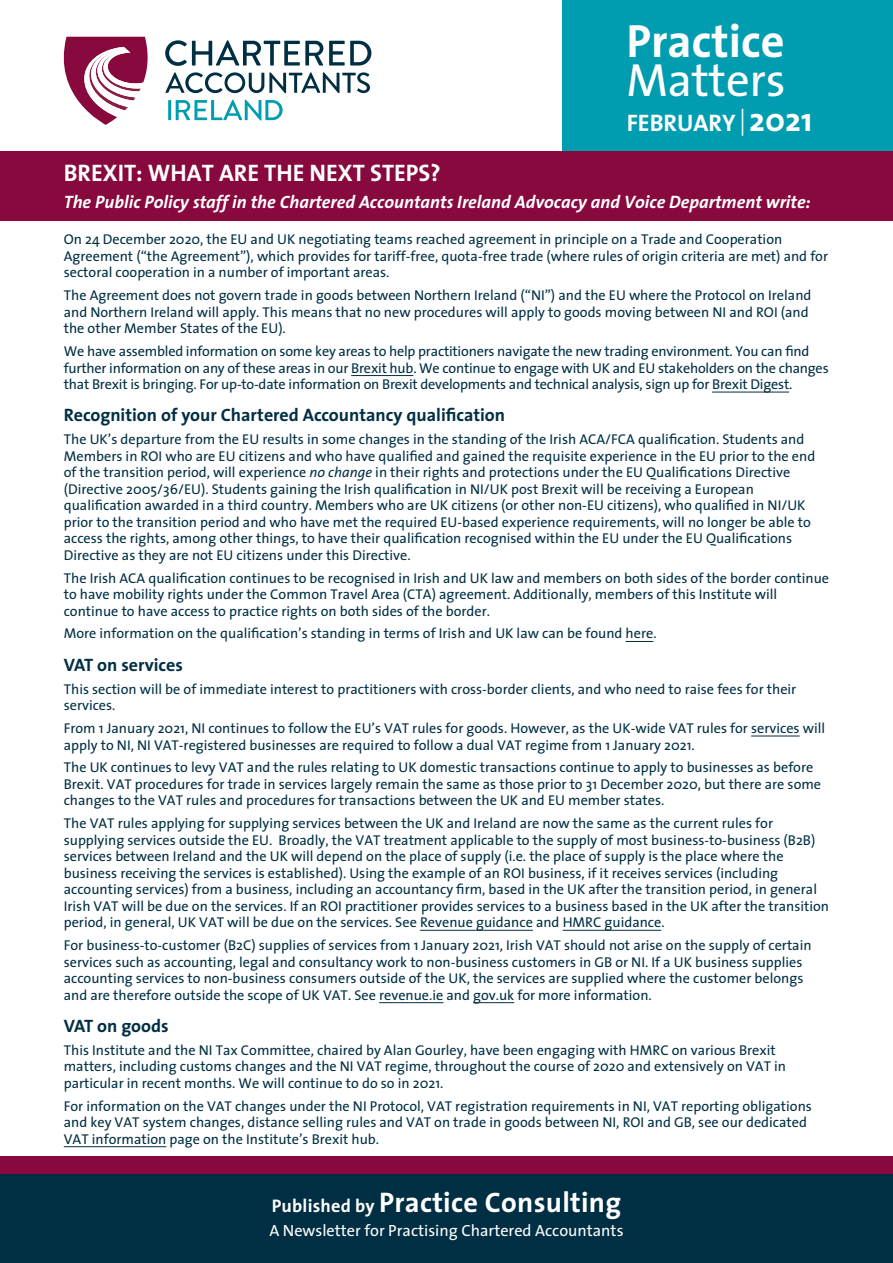
<style>
.page{position:relative;width:893px;height:1263px;background:#fff}
.page>*{position:absolute;margin:0;border:0;box-sizing:border-box;transform-origin:0 0}
.t1{font:700 46.8px "The Sans";color:#fff}
.t2{font:46.8px "The Sans";letter-spacing:-.005em;color:#fff}
.t3{font:700 28.35px "The Sans";letter-spacing:.01em;color:#fff}
.t4{font:700 24px "The Sans";color:#fff}
.t5{font:italic 700 18px "The Sans";color:#fff}
.t6{font:700 18px "The Sans";color:#002f43}
.t7{font:16.2px "The Sans";color:#fff}
.t8{font:14.25px/16.5px "The Sans";color:#002f43}
.s1{font-size:27px}
.s2{font-size:33px}
.s3{font-style:italic}
.s4{font-size:18.3px}
</style>
<div class="page">
<div style="left:562px;top:0;width:331px;height:174px;background:#009db1"></div>
<svg style="left:165px;top:40px;width:158px;height:26px"></svg>
<svg style="left:329px;top:41px;width:42px;height:25px"></svg>
<svg style="left:165px;top:72px;width:205px;height:21px"></svg>
<hr style="left:168px;top:100px;width:3px;height:20px;background:#009db1">
<svg style="left:176px;top:100px;width:107px;height:20px"></svg>
<svg style="left:64px;top:37px;width:84px;height:88px"></svg>
<div style="left:0;top:1156px;width:893px;height:107px;background:#002f43"></div>
<div style="left:0;top:1156px;width:893px;height:17px;background:#88093d"></div>
<hr style="left:351px;top:375px;width:62px;height:1px;background:#002f43">
<hr style="left:712px;top:392px;width:77px;height:1px;background:#002f43">
<svg style="left:626px;top:641px;width:27px;height:1px"></svg>
<hr style="left:751px;top:736px;width:49px;height:1px;background:#002f43">
<hr style="left:420px;top:930px;width:113px;height:1px;background:#002f43">
<hr style="left:563px;top:930px;width:98px;height:1px;background:#002f43">
<hr style="left:379px;top:1002px;width:64px;height:1px;background:#002f43">
<hr style="left:473px;top:1002px;width:41px;height:1px;background:#002f43">
<hr style="left:64px;top:1146px;width:102px;height:1px;background:#002f43">
<div style="left:0;top:151px;width:893px;height:70px;background:#88093d"></div>
<h1 class="t1" style="left:626px;top:2px;width:160px">Practice</h1>
<h1 class="t2" style="left:626px;top:42px;width:161px">Matters</h1>
<h3 class="t4" style="left:627px;top:102px;width:187px">FEBRUARY <span class="s1">|</span> <span class="s2">2021</span></h3>
<h3 class="t4" style="left:64px;top:153px;width:378px">BREXIT: WHAT ARE THE NEXT STEPS?</h3>
<p class="t5" style="left:64px;top:187px;width:748px">The Public Policy staff in the Chartered Accountants Ireland Advocacy and Voice Department write:</p>
<p class="t8" style="left:64px;top:231px;width:766px">On 24 December 2020, the EU and UK negotiating teams reached agreement in principle on a Trade and Cooperation<br>Agreement (“the Agreement”), which provides for tariff-free, quota-free trade (where rules of origin criteria are met) and for sectoral cooperation in a number of important areas.</p>
<p class="t8" style="left:64px;top:287px;width:749px">The Agreement does not govern trade in goods between Northern Ireland (“NI”) and the EU where the Protocol on Ireland and Northern Ireland will apply. This means that no new procedures will apply to goods moving between NI and ROI (and the other Member States of the EU).</p>
<p class="t8" style="left:64px;top:343px;width:766px">We have assembled information on some key areas to help practitioners navigate the new trading environment. You can find further information on any of these areas in our Brexit hub. We continue to engage with UK and EU stakeholders on the changes that Brexit is bringing. For up-to-date information on Brexit developments and technical analysis, sign up for Brexit Digest.</p>
<p class="t6" style="left:64px;top:400px;width:443px">Recognition of your Chartered Accountancy qualification</p>
<p class="t8" style="left:64px;top:431px;width:753px">The UK’s departure from the EU results in some changes in the standing of the Irish ACA/FCA qualification. Students and Members in ROI who are EU citizens and who have qualified and gained the requisite experience in the EU prior to the end of the transition period, will experience <span class="s3">no change</span> in their rights and protections under the EU Qualifications Directive (Directive 2005/36/EU). Students gaining the Irish qualification in NI/UK post Brexit will be receiving a European qualification awarded in a third country. Members who are UK citizens (or other non-EU citizens), who qualified in NI/UK prior to the transition period and who have met the required EU-based experience requirements, will no longer be able to access the rights, among other things, to have their qualification recognised within the EU under the EU Qualifications Directive as they are not EU citizens under this Directive.</p>
<p class="t8" style="left:64px;top:569px;width:767px">The Irish ACA qualification continues to be recognised in Irish and UK law and members on both sides of the border continue to have mobility rights under the Common Travel Area (CTA) agreement. Additionally, members of this Institute will continue to have access to practice rights on both sides of the border.</p>
<p class="t8" style="left:64px;top:625px;width:594px">More information on the qualification’s standing in terms of Irish and UK law can be found here.</p>
<p class="t6" style="left:64px;top:650px;width:121px">VAT on services</p>
<p class="t8" style="left:64px;top:680px;width:734px">This section will be of immediate interest to practitioners with cross-border clients, and who need to raise fees for their services.</p>
<p class="t8" style="left:64px;top:719px;width:763px">From 1 January 2021, NI continues to follow the EU’s VAT rules for goods. However, as the UK-wide VAT rules for services will apply to NI, NI VAT-registered businesses are required to follow a dual VAT regime from 1 January 2021.</p>
<p class="t8" style="left:64px;top:759px;width:759px">The UK continues to levy VAT and the rules relating to UK domestic transactions continue to apply to businesses as before<br>Brexit. VAT procedures for trade in services largely remain the same as those prior to 31 December 2020, but there are some changes to the VAT rules and procedures for transactions between the UK and EU member states.</p>
<p class="t8" style="left:64px;top:815px;width:767px">The VAT rules applying for supplying services between the UK and Ireland are now the same as the current rules for supplying services outside the EU. Broadly, the VAT treatment applicable to the supply of most business-to-business (B2B) services between Ireland and the UK will depend on the place of supply (i.e. the place of supply is the place where the business receiving the services is established). Using the example of an ROI business, if it receives services (including accounting services) from a business, including an accountancy firm, based in the UK after the transition period, in general Irish VAT will be due on the services. If an ROI practitioner provides services to a business based in the UK after the transition period, in general, UK VAT will be due on the services. See Revenue guidance and HMRC guidance.</p>
<p class="t8" style="left:64px;top:937px;width:749px">For business-to-customer (B2C) supplies of services from 1 January 2021, Irish VAT should not arise on the supply of certain services such as accounting, legal and consultancy work to non-business customers in GB or NI. If a UK business supplies accounting services to non-business consumers outside of the UK, the services are supplied where the customer belongs and are therefore outside the scope of UK VAT. See revenue.ie and gov.uk for more information.</p>
<p class="t6" style="left:64px;top:1011px;width:106px">VAT on goods</p>
<p class="t8" style="left:64px;top:1041px;width:724px">This Institute and the NI Tax Committee, chaired by Alan Gourley, have been engaging with HMRC on various Brexit matters, including customs changes and the NI VAT regime, throughout the course of 2020 and extensively on VAT in particular in recent months. We will continue to do so in 2021.</p>
<p class="t8" style="left:64px;top:1097px;width:750px">For information on the VAT changes under the NI Protocol, VAT registration requirements in NI, VAT reporting obligations and key VAT system changes, distance selling rules and VAT on trade in goods between NI, ROI and GB, see our dedicated<br>VAT information page on the Institute’s Brexit hub.</p>
<h2 class="t3" style="left:272px;top:1179px;width:351px"><span class="s4">Published by</span> Practice Consulting</h2>
<p class="t7" style="left:269px;top:1217px;width:356px">A Newsletter for Practising Chartered Accountants</p>
</div>
